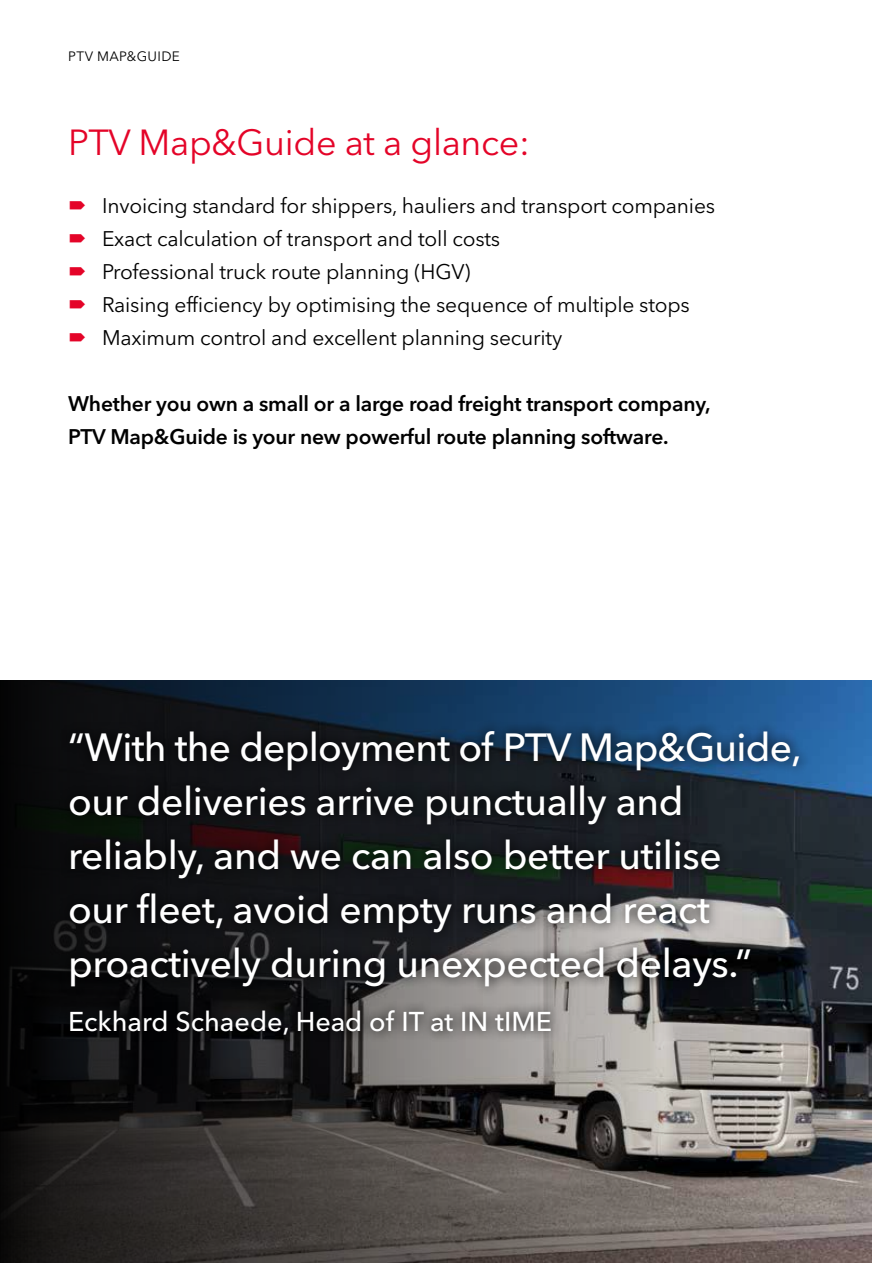
<style>
.page{position:relative;width:872px;height:1263px;background:#fff}
.page>*{position:absolute;margin:0;border:0;box-sizing:border-box;transform-origin:0 0}
.t1{font:500 39px/54px "Avenir Next LT Pro";letter-spacing:-.01em;color:#fff}
.t2{font:36px "Avenir Next LT Pro";letter-spacing:-.01em;color:#e40428}
.t3{font:500 27px "Avenir Next LT Pro";color:#fff}
.t4{font:21px/33px "Avenir Next LT Pro";letter-spacing:-.01em;color:#000}
.t5{font:600 21px/33px "Avenir Next LT Pro";letter-spacing:-.01em;color:#000}
.t6{font:13.5px "Avenir Next LT Pro";letter-spacing:.025em;color:#000}
</style>
<div class="page">
<svg style="left:0;top:680px;width:871px;height:583px;background:#414448"></svg>
<svg style="left:871px;top:680px;width:1px;height:583px"></svg>
<div style="left:59px;top:720px;width:750px;height:325px;background:#000;opacity:.95"></div>
<p class="t6" style="left:68px;top:48px;width:113px">PTV MAP&amp;GUIDE</p>
<h2 class="t2" style="left:68px;top:121px;width:463px">PTV Map&amp;Guide at a glance:</h2>
<p class="t4" style="left:102px;top:189px;width:614px">Invoicing standard for shippers, hauliers and transport companies Exact calculation of transport and toll costs<br>Professional truck route planning (HGV)<br>Raising efficiency by optimising the sequence of multiple stops Maximum control and excellent planning security</p>
<p class="t5" style="left:68px;top:387px;width:644px">Whether you own a small or a large road freight transport company,<br>PTV Map&amp;Guide is your new powerful route planning software.</p>
<h1 class="t1" style="left:68px;top:720px;width:735px">“With the deployment of PTV Map&amp;Guide, our deliveries arrive punctually and reliably, and we can also better utilise<br>our fleet, avoid empty runs and react proactively during unexpected delays.”</h1>
<p class="t3" style="left:68px;top:1005px;width:485px">Eckhard Schaede, Head of IT at IN tIME</p>
</div>
